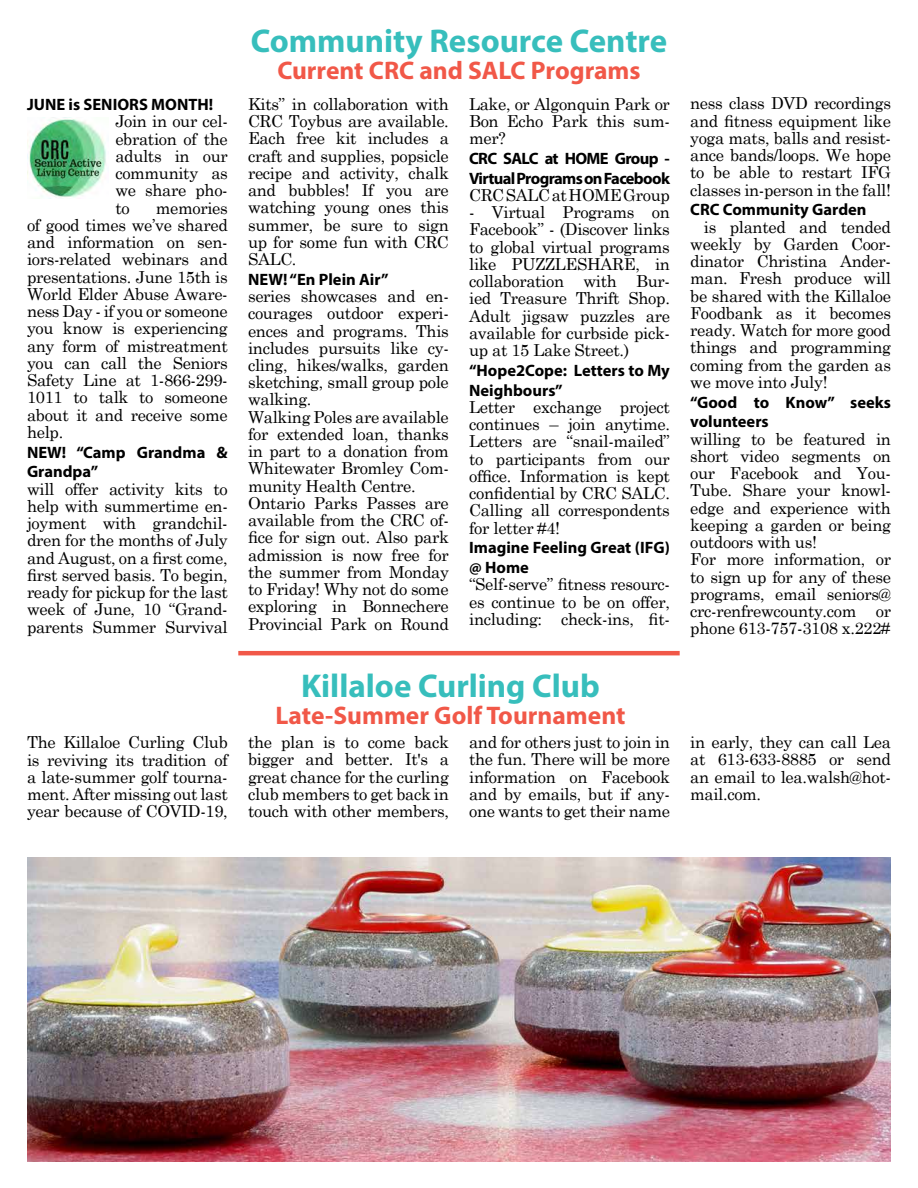
<style>
.page{position:relative;width:918px;height:1188px;background:#fff}
.page>*{position:absolute;margin:0;border:0;box-sizing:border-box;transform-origin:0 0}
.t1{font:700 33px "Myriad Pro";color:#37bebc}
.t2{font:700 25.5px "Myriad Pro";color:#f15848}
.t3{font:16.5px/17.2px "Century Schoolbook";letter-spacing:-.02em;color:#000;text-align:justify}
.t4{font:700 16.5px/19.8px "Myriad Pro";color:#000}
.t5{font:700 16.5px/19.8px "Myriad Pro";letter-spacing:-.04em;color:#000}
</style>
<div class="page">
<img style="left:27px;top:119px;width:79px;height:80px">
<hr style="left:238px;top:651px;width:442px;height:4px;background:#f15848">
<img style="left:27px;top:857px;width:864px;height:305px">
<p class="t4" style="left:27px;top:94px;width:188px">JUNE is SENIORS MONTH!</p>
<p class="t3" style="left:115px;top:111px;width:114px">Join in our cel&shy;ebration of the adults in our community as we share pho&shy;to</p>
<p class="t3" style="left:27px;top:198px;width:202px;text-indent:129px">memories of good times we’ve shared and information on sen&shy;iors-related webinars and presentations. June 15th is World Elder Abuse Aware&shy;ness Day - if you or someone you know is experiencing any form of mistreatment you can call the Seniors Safety Line at 1-866-299- 1011 to talk to someone about it and receive some help.</p>
<p class="t4" style="left:27px;top:442px;width:202px">NEW! “Camp Grandma &amp;<br>Grandpa”</p>
<p class="t3" style="left:27px;top:479px;width:202px">will offer activity kits to help with summertime en&shy;joyment with grandchil&shy;dren for the months of July and August, on a first come, first served basis. To begin, ready for pickup for the last week of June, 10 “Grand&shy;parents Summer Survival</p>
<h1 class="t1" style="left:251px;top:20px;width:418px">Community Resource Centre</h1>
<h2 class="t2" style="left:277px;top:54px;width:365px">Current CRC and SALC Programs</h2>
<p class="t3" style="left:248px;top:94px;width:202px">Kits” in collaboration with CRC Toybus are available.<br>Each free kit includes a craft and supplies, popsicle recipe and activity, chalk and bubbles! If you are watching young ones this summer, be sure to sign up for some fun with CRC SALC.</p>
<p class="t4" style="left:248px;top:269px;width:142px">NEW! “En Plein Air”</p>
<p class="t3" style="left:248px;top:286px;width:202px;text-align:left">series showcases and en&shy;courages outdoor experi&shy;ences and programs. This includes pursuits like cy&shy;cling, hikes/walks, garden sketching, small group pole walking.<br>Walking Poles are available for extended loan, thanks in part to a donation from<br>Whitewater Bromley Com&shy;munity Health Centre.<br>Ontario Parks Passes are available from the CRC of&shy;fice for sign out. Also park admission is now free for the summer from Monday to Friday! Why not do some exploring in Bonnechere<br>Provincial Park on Round</p>
<p class="t3" style="left:469px;top:94px;width:202px">Lake, or Algonquin Park or Bon Echo Park this sum&shy;mer?</p>
<p class="t5" style="left:469px;top:148px;width:202px">CRC SALC at HOME Group -<br>Virtual Programs on Facebook</p>
<p class="t3" style="left:469px;top:185px;width:202px">CRC SALC at HOME Group</p>
<p class="t3" style="left:469px;top:202px;width:202px">- Virtual Programs on Facebook” - (Discover links to global virtual programs like PUZZLESHARE, in collaboration with Bur&shy;ied Treasure Thrift Shop.<br>Adult jigsaw puzzles are available for curbside pick&shy;up at 15 Lake Street.)</p>
<p class="t4" style="left:469px;top:360px;width:202px">“Hope2Cope: Letters to My<br>Neighbours”</p>
<p class="t3" style="left:469px;top:397px;width:202px">Letter exchange project continues – join anytime.<br>Letters are “snail-mailed” to participants from our office. Information is kept confidential by CRC SALC.<br>Calling all correspondents for letter #4!</p>
<p class="t4" style="left:469px;top:537px;width:202px">Imagine Feeling Great (IFG) @ Home</p>
<p class="t3" style="left:469px;top:574px;width:202px">“Self-serve” fitness resourc&shy;es continue to be on offer, including: check-ins, fit-</p>
<h1 class="t1" style="left:301px;top:665px;width:300px">Killaloe Curling Club</h1>
<h2 class="t2" style="left:275px;top:699px;width:352px">Late-Summer Golf Tournament</h2>
<p class="t3" style="left:690px;top:93px;width:202px">ness class DVD recordings and fitness equipment like yoga mats, balls and resist&shy;ance bands/loops. We hope to be able to restart IFG classes in-person in the fall!</p>
<p class="t4" style="left:690px;top:199px;width:178px">CRC Community Garden</p>
<p class="t3" style="left:690px;top:217px;width:202px;text-indent:14px">is planted and tended weekly by Garden Coor&shy;dinator Christina Ander&shy;man. Fresh produce will be shared with the Killaloe Foodbank as it becomes ready. Watch for more good things and programming coming from the garden as we move into July!</p>
<p class="t4" style="left:690px;top:392px;width:202px">“Good to Know” seeks volunteers</p>
<p class="t3" style="left:690px;top:429px;width:202px;text-align:left">willing to be featured in short video segments on our Facebook and You-<br>Tube. Share your knowl&shy;edge and experience with keeping a garden or being outdoors with us!<br>For more information, or to sign up for any of these programs, email seniors@ crc-renfrewcounty.com or phone 613-757-3108 x.222#</p>
<p class="t3" style="left:27px;top:732px;width:202px">The Killaloe Curling Club is reviving its tradition of a late-summer golf tourna&shy;ment. After missing out last year because of COVID-19,</p>
<p class="t3" style="left:248px;top:732px;width:202px">the plan is to come back bigger and better. It's a great chance for the curling club members to get back in touch with other members,</p>
<p class="t3" style="left:469px;top:732px;width:202px">and for others just to join in the fun. There will be more information on Facebook and by emails, but if any&shy;one wants to get their name</p>
<p class="t3" style="left:690px;top:732px;width:202px">in early, they can call Lea at 613-633-8885 or send an email to lea.walsh@hot&shy;mail.com.</p>
</div>
